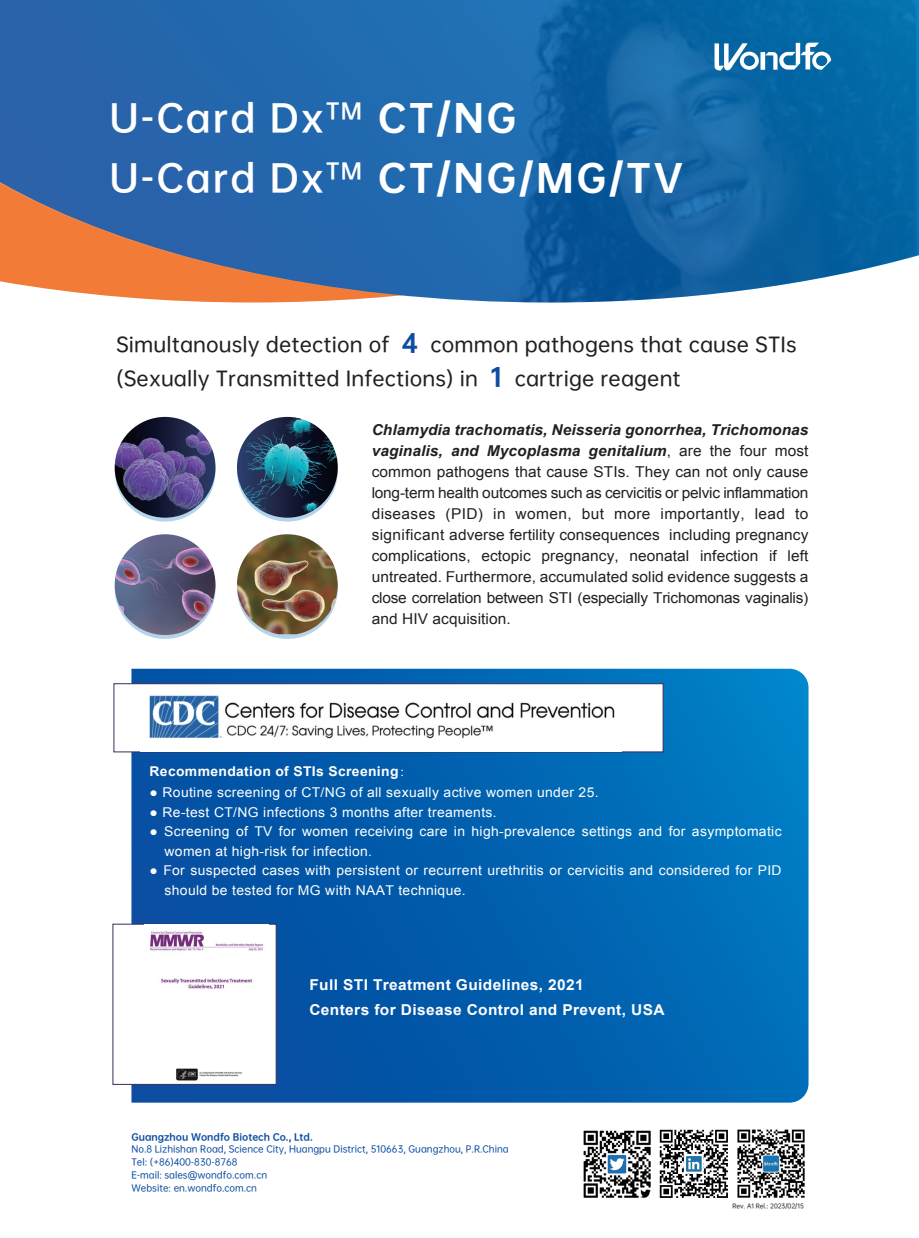
<style>
.page{position:relative;width:919px;height:1238px;background:#fff}
.page>*{position:absolute;margin:0;border:0;box-sizing:border-box;transform-origin:0 0}
.t1{font:36px "OPPO Sans H";letter-spacing:.065em;color:#fff}
.t2{font:36px "OPPO Sans B";letter-spacing:.045em;color:#fff}
.t3{font:19.5px/34.2px "OPPO Sans M";letter-spacing:.005em;color:#231f20}
.t4{font:15px/21px "Arial";letter-spacing:-.015em;color:#231f20;text-align:justify}
.t5{font:700 15px/25.2px "Arial";letter-spacing:.025em;color:#fff}
.t6{font:13.5px/19.5px "Arial";letter-spacing:.025em;color:#fff}
.t7{font:700 13.5px "Arial";letter-spacing:.025em;color:#fff}
.t8{font:9px/12.8px "OPPO Sans M";color:#0d4da1}
.t9{font:9px "OPPO Sans H";color:#0d4da1}
.t10{font:6px "OPPO Sans M";color:#231f20}
.s1{font-family:"OPPO Sans H"}
.s2{font-family:"OPPO Sans B"}
.s3{font-family:"OPPO Sans H";font-size:24px;color:#0d4da1}
.s4{font-weight:700;font-style:italic}
.s5{font-family:"Adobe Song Std";font-weight:300}
</style>
<div class="page">
<svg style="left:115px;top:421px;width:100px;height:100px"></svg>
<svg style="left:237px;top:421px;width:101px;height:100px"></svg>
<svg style="left:115px;top:538px;width:100px;height:101px"></svg>
<img style="left:115px;top:417px;width:100px;height:100px;border-radius:50px">
<img style="left:237px;top:417px;width:101px;height:100px;border-radius:50px">
<img style="left:115px;top:534px;width:100px;height:101px;border-radius:50px">
<img style="left:237px;top:534px;width:101px;height:100px">
<img style="left:0;top:0;width:916px;height:303px">
<svg style="left:131px;top:668px;width:677px;height:434px;background:#0262b0"></svg>
<svg style="left:714px;top:43px;width:117px;height:29px"></svg>
<img style="left:583px;top:1130px;width:68px;height:68px">
<img style="left:659px;top:1129px;width:69px;height:69px">
<img style="left:737px;top:1129px;width:68px;height:69px">
<div style="left:114px;top:683px;width:549px;height:69px;background:#fff;border:1px solid #3e2a57"></div>
<img style="left:140px;top:695px;width:481px;height:57px">
<div style="left:113px;top:923px;width:163px;height:161px;background:#fff"></div>
<img style="left:144px;top:924px;width:124px;height:157px">
<h1 class="t2" style="left:109px;top:87px;width:409px">U-Card Dx<sup>TM</sup> <span class="s1">CT/NG</span></h1>
<h1 class="t1" style="left:109px;top:146px;width:575px"><span class="s2">U-Card Dx</span><sup>TM</sup> CT/NG/MG/TV</h1>
<h2 class="t3" style="left:116px;top:325px;width:682px">Simultanously detection of <span class="s3">4</span> common pathogens that cause STIs (Sexually Transmitted Infections) in <span class="s3">1</span> cartrige reagent</h2>
<p class="t4" style="left:371px;top:419px;width:438px"><span class="s4">Chlamydia trachomatis, Neisseria gonorrhea, Trichomonas vaginalis, and Mycoplasma genitalium</span>, are the four most common pathogens that cause STIs. They can not only cause long-term health outcomes such as cervicitis or pelvic inflammation diseases (PID) in women, but more importantly, lead to significant adverse fertility consequences including pregnancy complications, ectopic pregnancy, neonatal infection if left untreated. Furthermore, accumulated solid evidence suggests a close correlation between STI (especially Trichomonas vaginalis) and HIV acquisition.</p>
<p class="t7" style="left:149px;top:762px;width:265px">Recommendation of STIs Screening<span class="s5">：</span></p>
<p class="t6" style="left:149px;top:782px;width:450px">● Routine screening of CT/NG of all sexually active women under 25.</p>
<p class="t6" style="left:149px;top:802px;width:348px">● Re-test CT/NG infections 3 months after treaments.</p>
<p class="t6" style="left:164px;top:821px;width:618px;text-indent:-15px">● Screening of TV for women receiving care in high-prevalence settings and for asymptomatic women at high-risk for infection.</p>
<p class="t6" style="left:164px;top:860px;width:618px;text-indent:-15px">● For suspected cases with persistent or recurrent urethritis or cervicitis and considered for PID should be tested for MG with NAAT technique.</p>
<p class="t5" style="left:309px;top:972px;width:357px">Full STI Treatment Guidelines, 2021<br>Centers for Disease Control and Prevent, USA</p>
<p class="t9" style="left:131px;top:1128px;width:183px">Guangzhou Wondfo Biotech Co., Ltd.</p>
<p class="t8" style="left:131px;top:1142px;width:378px">No.8 Lizhishan Road, Science City, Huangpu District, 510663, Guangzhou, P.R.China Tel: (+86)400-830-8768<br>E-mail: sales@wondfo.com.cn<br>Website: en.wondfo.com.cn</p>
<p class="t10" style="left:732px;top:1201px;width:73px">Rev. A1 Rel.: 2023/02/15</p>
</div>
